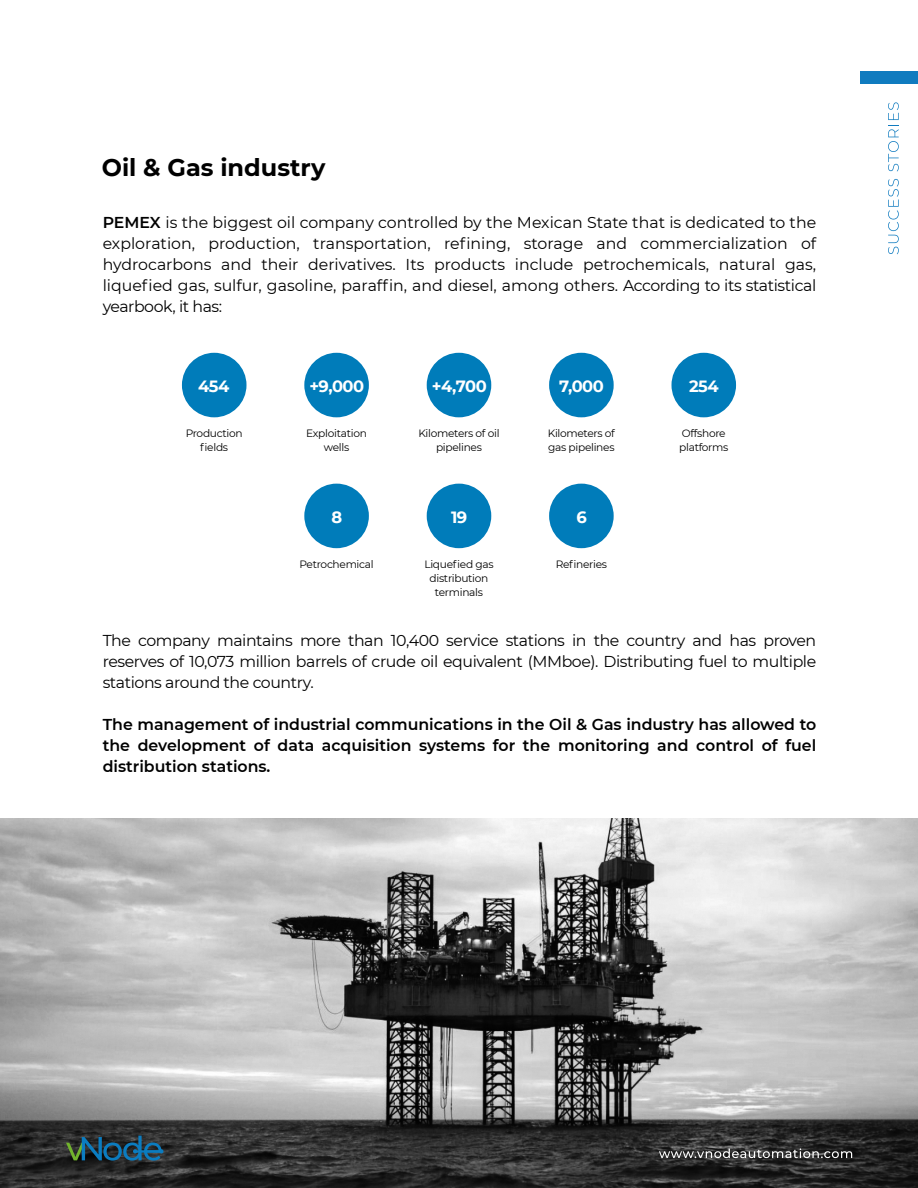
<style>
.page{position:relative;width:918px;height:1188px;background:#fff}
.page>*{position:absolute;margin:0;border:0;box-sizing:border-box;transform-origin:0 0}
.t1{font:700 24px "Montserrat";color:#000}
.t2{font:700 16.35px "Montserrat";letter-spacing:-.025em;color:#fff}
.t3{font:15.75px/21px "Montserrat";letter-spacing:-.025em;color:#000;text-align:justify}
.t4{font:600 15.75px/21px "Montserrat";color:#000;text-align:justify}
.t5{font:10.65px/14.1px "Montserrat";letter-spacing:-.025em;color:#000;text-align:center}
.s1{font-weight:600}
</style>
<div class="page">
<img style="left:0;top:818px;width:918px;height:370px">
<svg style="left:888px;top:179px;width:11px;height:75px"></svg>
<svg style="left:888px;top:102px;width:11px;height:69px"></svg>
<div style="left:861px;top:71px;width:57px;height:13px;background:#107bbf"></div>
<svg style="left:659px;top:1148px;width:193px;height:10px;background:#5f5f5f"></svg>
<svg style="left:66px;top:1136px;width:98px;height:25px;background:#234858"></svg>
<div style="left:182px;top:353px;width:65px;height:64px;background:#007cba;border-radius:50%"></div>
<div style="left:304px;top:353px;width:65px;height:64px;background:#007cba;border-radius:50%"></div>
<div style="left:427px;top:353px;width:64px;height:64px;background:#007cba;border-radius:50%"></div>
<div style="left:549px;top:353px;width:65px;height:64px;background:#007cba;border-radius:50%"></div>
<div style="left:671px;top:353px;width:65px;height:64px;background:#007cba;border-radius:50%"></div>
<div style="left:304px;top:484px;width:65px;height:64px;background:#007cba;border-radius:50%"></div>
<div style="left:427px;top:484px;width:64px;height:64px;background:#007cba;border-radius:50%"></div>
<div style="left:549px;top:484px;width:65px;height:64px;background:#007cba;border-radius:50%"></div>
<h1 class="t1" style="left:102px;top:150px;width:225px">Oil &amp; Gas industry</h1>
<p class="t3" style="left:103px;top:211px;width:715px"><span class="s1">PEMEX</span> is the biggest oil company controlled by the Mexican State that is dedicated to the exploration, production, transportation, refining, storage and commercialization of hydrocarbons and their derivatives. Its products include petrochemicals, natural gas, liquefied gas, sulfur, gasoline, paraffin, and diesel, among others. According to its statistical yearbook, it has:</p>
<p class="t2" style="left:198px;top:374px;width:33px">454</p>
<p class="t2" style="left:309px;top:374px;width:56px">+9,000</p>
<p class="t2" style="left:432px;top:374px;width:57px">+4,700</p>
<p class="t2" style="left:559px;top:374px;width:46px">7,000</p>
<p class="t5" style="left:186px;top:426px;width:59px">Production fields</p>
<p class="t5" style="left:306px;top:426px;width:62px">Exploitation wells</p>
<p class="t5" style="left:418px;top:426px;width:83px">Kilometers of oil pipelines</p>
<p class="t5" style="left:548px;top:426px;width:69px;text-align:left">Kilometers of gas pipelines</p>
<p class="t2" style="left:331px;top:505px;width:12px">8</p>
<p class="t2" style="left:451px;top:505px;width:18px">19</p>
<p class="t2" style="left:576px;top:505px;width:12px">6</p>
<p class="t5" style="left:299px;top:557px;width:76px">Petrochemical</p>
<p class="t5" style="left:424px;top:557px;width:71px">Liquefied gas distribution terminals</p>
<p class="t5" style="left:556px;top:557px;width:53px">Refineries</p>
<p class="t2" style="left:689px;top:374px;width:31px">254</p>
<p class="t5" style="left:679px;top:426px;width:51px;text-align:left">Offshore platforms</p>
<p class="t3" style="left:103px;top:629px;width:715px">The company maintains more than 10,400 service stations in the country and has proven reserves of 10,073 million barrels of crude oil equivalent (MMboe). Distributing fuel to multiple stations around the country.</p>
<p class="t4" style="left:103px;top:713px;width:715px">The management of industrial communications in the Oil &amp; Gas industry has allowed to the development of data acquisition systems for the monitoring and control of fuel distribution stations.</p>
</div>
